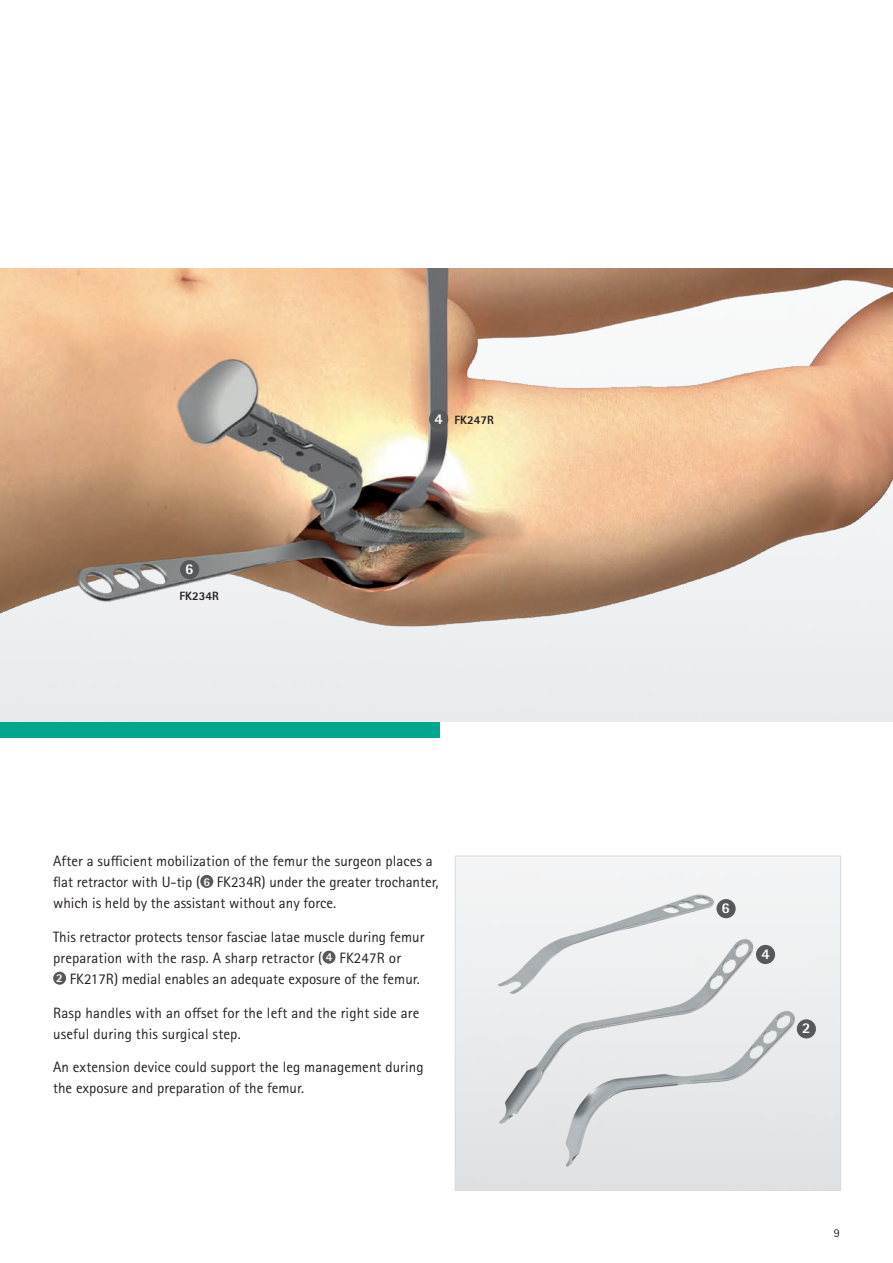
<style>
.page{position:relative;width:893px;height:1263px;background:#fff}
.page>*{position:absolute;margin:0;border:0;box-sizing:border-box;transform-origin:0 0}
.t1{font:15px/21px "Rotis Sans Serif Pro";color:#231f20}
.t2{font:800 15px "Rotis Sans Serif Pro";color:#fff}
.t3{font:800 12px "Rotis Sans Serif Pro";color:#231f20}
.t4{font:12px "Rotis Sans Serif Pro";color:#231f20}
.s1{font-size:15px;color:#fff}
.s2{font-weight:800;font-size:12px;color:#fff}
</style>
<div class="page">
<div style="left:200px;top:875px;width:13px;height:13px;background:#57585a;border-radius:50%"></div>
<div style="left:322px;top:951px;width:13px;height:13px;background:#57585a;border-radius:50%"></div>
<div style="left:53px;top:972px;width:13px;height:13px;background:#57585a;border-radius:50%"></div>
<div style="left:0;top:722px;width:439px;height:16px;background:#00a78e"></div>
<img style="left:0;top:269px;width:893px;height:453px">
<div style="left:429px;top:410px;width:19px;height:19px;background:#57585a;border-radius:50%"></div>
<div style="left:180px;top:560px;width:19px;height:19px;background:#57585a;border-radius:50%"></div>
<img style="left:490px;top:891px;width:236px;height:43px">
<img style="left:542px;top:1006px;width:263px;height:176px">
<img style="left:489px;top:934px;width:275px;height:199px">
<div style="left:756px;top:945px;width:19px;height:19px;background:#57585a;border-radius:50%"></div>
<div style="left:797px;top:1019px;width:19px;height:19px;background:#57585a;border-radius:50%"></div>
<div style="left:716px;top:899px;width:20px;height:19px;background:#57585a;border-radius:50%"></div>
<p class="t2" style="left:185px;top:560px;width:10px">6</p>
<p class="t3" style="left:179px;top:588px;width:41px">FK234R</p>
<p class="t3" style="left:434px;top:412px;width:61px"><span class="s1">4</span> FK247R</p>
<p class="t1" style="left:53px;top:851px;width:387px">After a sufficient mobilization of the femur the surgeon places a flat retractor with U-tip ( <span class="s2">6</span> FK234R) under the greater trochanter, which is held by the assistant without any force.</p>
<p class="t1" style="left:53px;top:926px;width:373px">This retractor protects tensor fasciae latae muscle during femur preparation with the rasp. A sharp retractor ( <span class="s2">4</span> FK247R or<br><span class="s2">2</span> FK217R) medial enables an adequate exposure of the femur.</p>
<p class="t1" style="left:53px;top:1002px;width:368px">Rasp handles with an offset for the left and the right side are useful during this surgical step.</p>
<p class="t1" style="left:53px;top:1057px;width:372px">An extension device could support the leg management during the exposure and preparation of the femur.</p>
<p class="t2" style="left:721px;top:899px;width:10px">6</p>
<p class="t2" style="left:761px;top:944px;width:10px">4</p>
<p class="t2" style="left:802px;top:1018px;width:10px">2</p>
<p class="t4" style="left:834px;top:1226px;width:7px">9</p>
</div>
